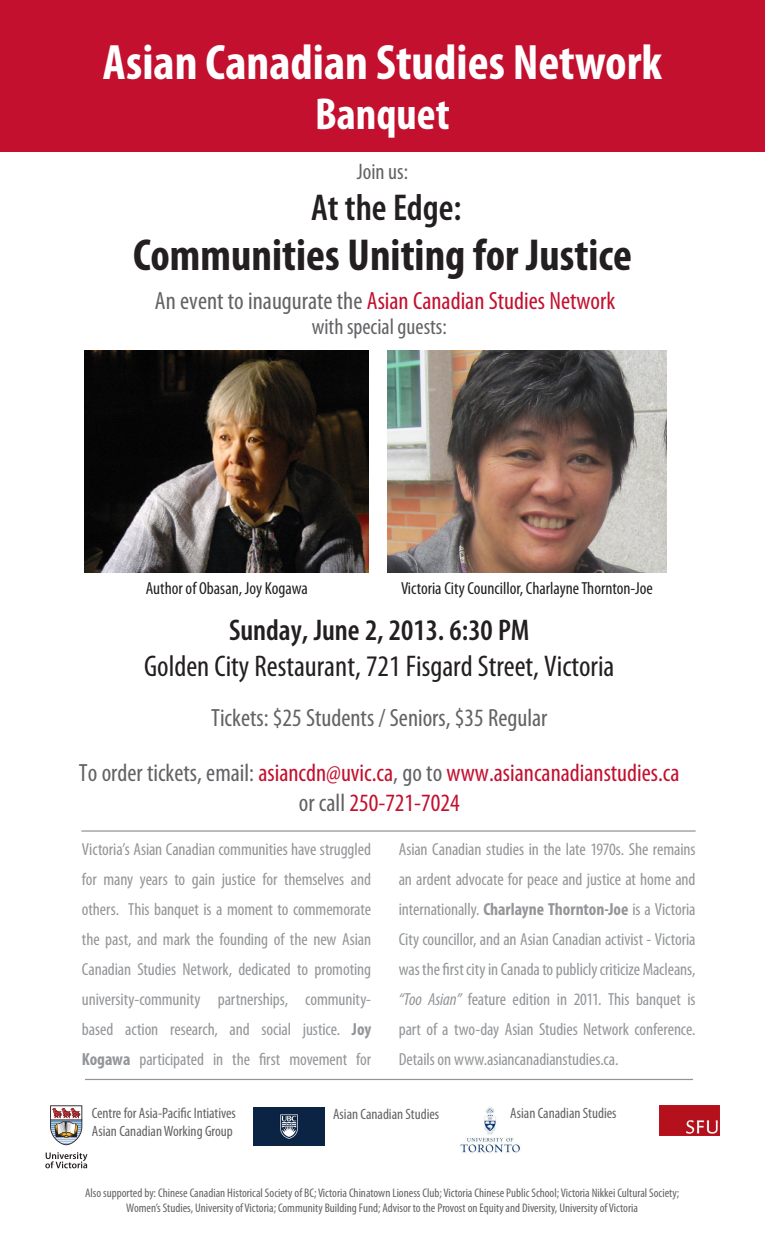
<style>
.page{position:relative;width:765px;height:1260px;background:#fff}
.page>*{position:absolute;margin:0;border:0;box-sizing:border-box;transform-origin:0 0}
.t1{font:700 condensed 50px "Myriad Pro";color:#fff}
.t2{font:700 condensed 45px "Myriad Pro";color:#231f20}
.t3{font:700 condensed 45px "Myriad Pro";color:#fff}
.t4{font:600 condensed 37.5px "Myriad Pro";color:#231f20}
.presented_by{font:condensed 30px "Myriad Pro";color:#231f20}
.presented_by-2{font:600 condensed 30px "Myriad Pro";color:#231f20}
.presented_by-3{font:condensed 25px "Myriad Pro";color:#c3102f}
.presented_by-4{font:condensed 25px "Myriad Pro";color:#636366}
.t5{font:condensed 22.5px "Myriad Pro";color:#636366}
.t6{font:condensed 17.5px/30px "Myriad Pro";letter-spacing:-.005em;color:#939598;text-align:justify}
.t7{font:condensed 17.5px "Myriad Pro";color:#231f20}
.t8{font:condensed 15px "Myriad Pro";color:#636366}
.t9{font:condensed 12.5px/15px "Myriad Pro";color:#636366;text-align:center}
.s1{color:#636366}
.s2{font-weight:700}
.s3{font-style:italic}
</style>
<div class="page">
<hr style="left:85px;top:1079px;width:608px;height:1px;background:#939598">
<div style="left:0;top:0;width:765px;height:151px;background:#c3102f"></div>
<img style="left:85px;top:350px;width:283px;height:222px">
<img style="left:388px;top:350px;width:279px;height:222px">
<hr style="left:81px;top:830px;width:615px;height:2px;background:#939598">
<svg style="left:45px;top:1152px;width:42px;height:16px"></svg>
<svg style="left:50px;top:1105px;width:32px;height:40px"></svg>
<img style="left:253px;top:1108px;width:71px;height:38px">
<img style="left:660px;top:1105px;width:60px;height:30px">
<img style="left:460px;top:1107px;width:61px;height:46px">
<p class="t1" style="left:103px;top:31px;width:561px">Asian Canadian Studies Network</p>
<p class="t3" style="left:315px;top:86px;width:136px">Banquet</p>
<p class="t5" style="left:357px;top:158px;width:53px">Join us:</p>
<p class="t4" style="left:311px;top:184px;width:152px">At the Edge:</p>
<p class="t2" style="left:133px;top:227px;width:500px">Communities Uniting for Justice</p>
<p class="presented_by-3" style="left:155px;top:285px;width:462px"><span class="s1">An event to inaugurate the</span> Asian Canadian Studies Network</p>
<p class="t5" style="left:312px;top:313px;width:137px">with special guests:</p>
<p class="t7" style="left:146px;top:578px;width:164px">Author of Obasan, Joy Kogawa</p>
<p class="t7" style="left:401px;top:577px;width:253px">Victoria City Councillor, Charlayne Thornton-Joe</p>
<p class="presented_by-2" style="left:229px;top:612px;width:302px">Sunday, June 2, 2013. 6:30 PM</p>
<p class="presented_by" style="left:144px;top:648px;width:472px">Golden City Restaurant, 721 Fisgard Street, Victoria</p>
<p class="presented_by-4" style="left:211px;top:703px;width:338px">Tickets: $25 Students / Seniors, $35 Regular</p>
<p class="presented_by-3" style="left:79px;top:758px;width:602px"><span class="s1">To order tickets, email:</span> asiancdn@uvic.ca<span class="s1">, go to</span> www.asiancanadianstudies.ca</p>
<p class="presented_by-3" style="left:299px;top:788px;width:162px"><span class="s1">or call</span> 250-721-7024</p>
<p class="t6" style="left:82px;top:834px;width:291px">Victoria’s Asian Canadian communities have struggled for many years to gain justice for themselves and others. This banquet is a moment to commemorate the past, and mark the founding of the new Asian Canadian Studies Network, dedicated to promoting university-community partnerships, community&shy;based action research, and social justice. <span class="s2">Joy Kogawa</span> participated in the first movement for</p>
<p class="t6" style="left:399px;top:834px;width:298px">Asian Canadian studies in the late 1970s. She remains an ardent advocate for peace and justice at home and internationally. <span class="s2">Charlayne Thornton-Joe</span> is a Victoria City councillor, and an Asian Canadian activist - Victoria was the first city in Canada to publicly criticize Macleans, <span class="s3">“Too Asian”</span> feature edition in 2011. This banquet is part of a two-day Asian Studies Network conference.<br>Details on www.asiancanadianstudies.ca.</p>
<p class="t8" style="left:92px;top:1104px;width:146px">Centre for Asia-Pacific Intiatives</p>
<p class="t8" style="left:92px;top:1122px;width:143px">Asian Canadian Working Group</p>
<p class="t8" style="left:333px;top:1105px;width:108px">Asian Canadian Studies</p>
<p class="t8" style="left:510px;top:1104px;width:108px">Asian Canadian Studies</p>
<p class="t9" style="left:85px;top:1185px;width:596px">Also supported by: Chinese Canadian Historical Society of BC; Victoria Chinatown Lioness Club; Victoria Chinese Public School; Victoria Nikkei Cultural Society;<br>Women’s Studies, University of Victoria; Community Building Fund; Advisor to the Provost on Equity and Diversity, University of Victoria</p>
</div>
